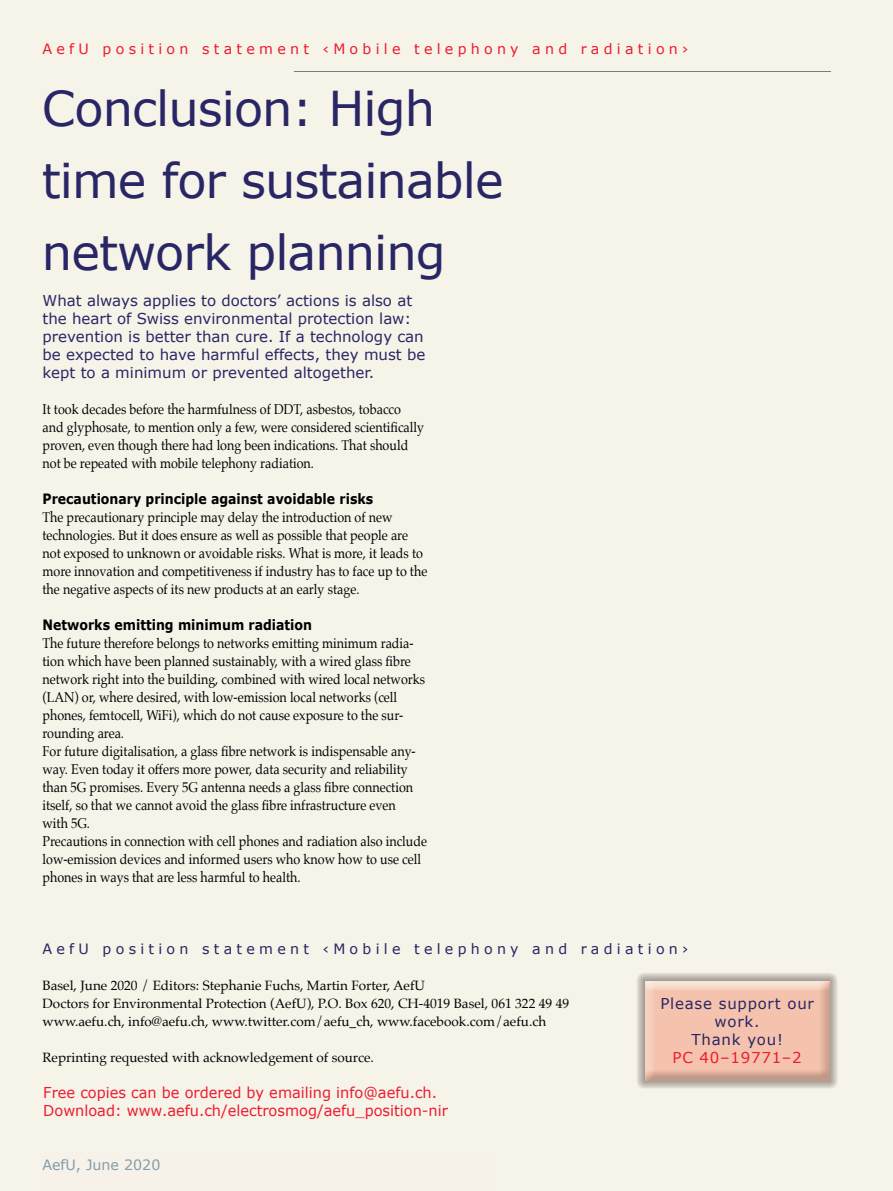
<style>
.page{position:relative;width:893px;height:1191px;background:#f6f3e9}
.page>*{position:absolute;margin:0;border:0;box-sizing:border-box;transform-origin:0 0}
.t1{font:48px/72px "Verdana";letter-spacing:-.02em;color:#292665}
.t2{font:15px/18px "Verdana";color:#292665}
.t3{font:15px/18px "Verdana";color:#ed1c2f}
.t4{font:15px/18px "Verdana";letter-spacing:.05em;color:#292665;text-align:center}
.t5{font:15px "Verdana";letter-spacing:.05em;color:#ed1c2f}
.t6{font:14.25px/18px "Palatino";color:#000;scale:.88 1}
.t7{font:700 14.25px "Verdana";color:#000;scale:.88 1}
.t8{font:14.25px "Verdana";letter-spacing:.3em;color:#ed1c2f}
.t9{font:14.25px "Verdana";letter-spacing:.3em;color:#292665}
.t10{font:14.25px "Verdana";color:#849daa}
.t11{font:13.5px/18px "Palatino";color:#000}
</style>
<div class="page">
<div style="left:41px;top:1152px;width:455px;height:36px;background:#f6f2e9"></div>
<hr style="left:294px;top:71px;width:537px;height:1px;background:#727d84">
<img style="left:636px;top:972px;width:202px;height:116px">
<img style="left:645px;top:981px;width:184px;height:99px">
<p class="t8" style="left:43px;top:40px;width:648px">AefU position statement ‹Mobile telephony and radiation›</p>
<h1 class="t1" style="left:42px;top:73px;width:463px">Conclusion: High time for sustainable network planning</h1>
<p class="t2" style="left:43px;top:292px;width:384px">What always applies to doctors’ actions is also at the heart of Swiss environmental protection law: prevention is better than cure. If a technology can be expected to have harmful effects, they must be kept to a minimum or prevented altogether.</p>
<p class="t6" style="left:43px;top:400px;width:435px">It took decades before the harmfulness of DDT, asbestos, tobacco and glyphosate, to mention only a few, were considered scientifically proven, even though there had long been indications. That should not be repeated with mobile telephony radiation.</p>
<p class="t7" style="left:43px;top:489px;width:377px">Precautionary principle against avoidable risks</p>
<p class="t6" style="left:43px;top:508px;width:439px">The precautionary principle may delay the introduction of new technologies. But it does ensure as well as possible that people are not exposed to unknown or avoidable risks. What is more, it leads to more innovation and competitiveness if industry has to face up to the the negative aspects of its new products at an early stage.</p>
<p class="t7" style="left:43px;top:615px;width:308px">Networks emitting minimum radiation</p>
<p class="t6" style="left:43px;top:634px;width:439px">The future therefore belongs to networks emitting minimum radia&shy;tion which have been planned sustainably, with a wired glass fibre network right into the building, combined with wired local networks (LAN) or, where desired, with low-emission local networks (cell phones, femtocell, WiFi), which do not cause exposure to the sur&shy;rounding area.<br>For future digitalisation, a glass fibre network is indispensable any&shy;way. Even today it offers more power, data security and reliability than 5G promises. Every 5G antenna needs a glass fibre connection itself, so that we cannot avoid the glass fibre infrastructure even<br>with 5G.<br>Precautions in connection with cell phones and radiation also include low-emission devices and informed users who know how to use cell phones in ways that are less harmful to health.</p>
<p class="t9" style="left:43px;top:940px;width:648px">AefU position statement ‹Mobile telephony and radiation›</p>
<p class="t11" style="left:43px;top:976px;width:528px">Basel, June 2020 / Editors: Stephanie Fuchs, Martin Forter, AefU<br>Doctors for Environmental Protection (AefU), P.O. Box 620, CH-4019 Basel, 061 322 49 49 www.aefu.ch, info@aefu.ch, www.twitter.com/aefu_ch, www.facebook.com/aefu.ch</p>
<p class="t11" style="left:43px;top:1048px;width:333px">Reprinting requested with acknowledgement of source.</p>
<p class="t3" style="left:43px;top:1084px;width:406px">Free copies can be ordered by emailing info@aefu.ch.<br>Download: www.aefu.ch/electrosmog/aefu_position-nir</p>
<p class="t4" style="left:660px;top:995px;width:155px">Please support our work.<br>Thank you!</p>
<p class="t5" style="left:673px;top:1048px;width:131px">PC 40–19771–2</p>
<p class="t10" style="left:42px;top:1156px;width:120px">AefU, June 2020</p>
</div>
